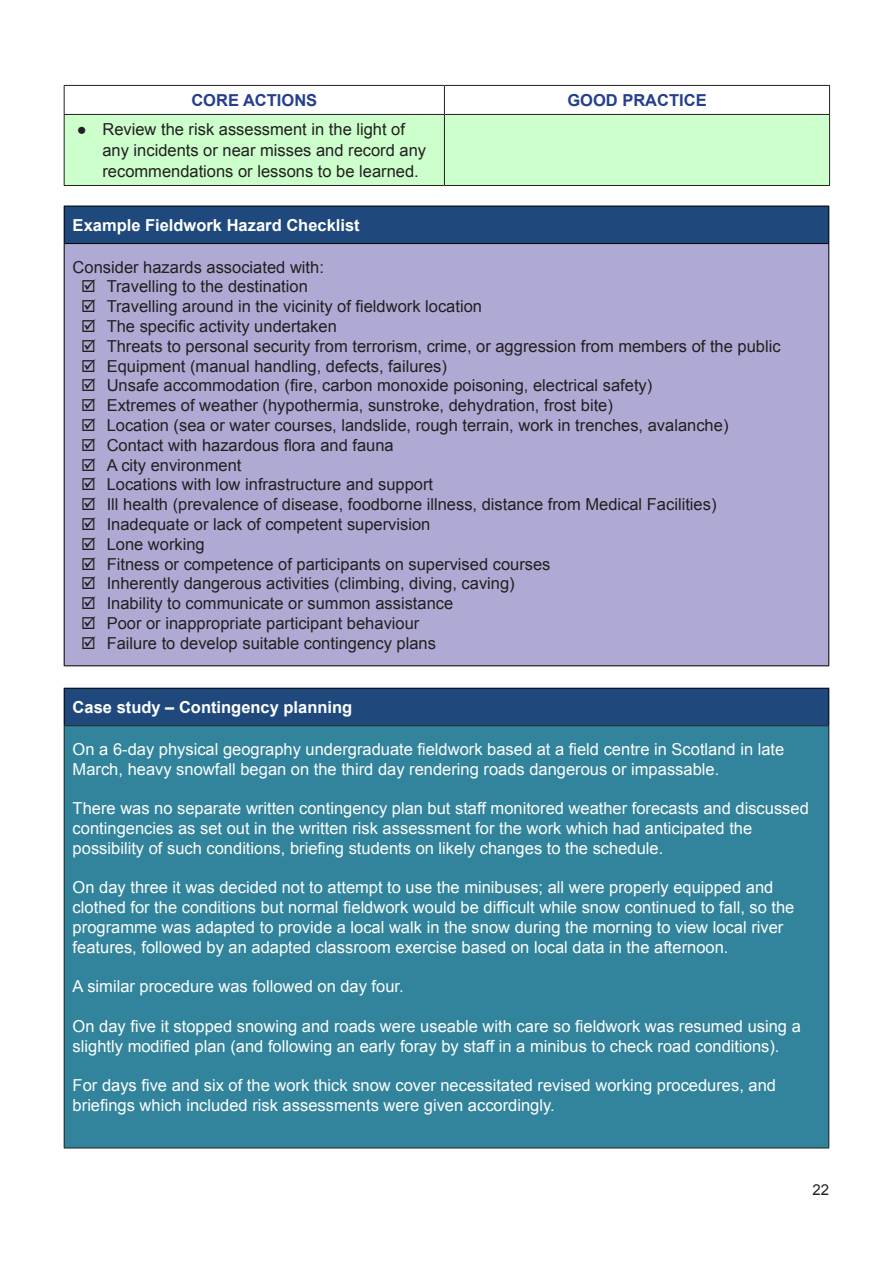
<style>
.page{position:relative;width:893px;height:1263px;background:#fff}
.page>*{position:absolute;margin:0;border:0;box-sizing:border-box;transform-origin:0 0}
.t1{font:16.5px/19.8px "Arial";color:#fff}
.Multi_list1_Tickbox{font:16.5px "Arial";color:#231f20}
.Table_Normal_Bullet{font:16.5px/21px "Arial";color:#231f20}
.t2{font:700 16.5px "Arial";color:#fff}
.Table_Heading1{font:700 16.5px "Arial";color:#253f8e}
.t3{font:15px "Arial";color:#231f20}
</style>
<div class="page">
<div style="left:65px;top:115px;width:764px;height:70px;background:#cfc"></div>
<hr style="left:444px;top:115px;width:1px;height:70px;background:#231f20">
<svg style="left:444px;top:86px;width:1px;height:28px"></svg>
<hr style="left:64px;top:115px;width:1px;height:70px;background:#231f20">
<hr style="left:829px;top:115px;width:1px;height:70px;background:#231f20">
<hr style="left:64px;top:185px;width:380px;height:1px;background:#231f20">
<hr style="left:444px;top:185px;width:386px;height:1px;background:#231f20">
<hr style="left:64px;top:85px;width:380px;height:1px;background:#231f20">
<svg style="left:64px;top:86px;width:1px;height:28px"></svg>
<hr style="left:444px;top:85px;width:386px;height:1px;background:#231f20">
<svg style="left:829px;top:86px;width:1px;height:28px"></svg>
<hr style="left:64px;top:114px;width:380px;height:1px;background:#231f20">
<hr style="left:444px;top:114px;width:386px;height:1px;background:#231f20">
<div style="left:64px;top:206px;width:765px;height:38px;background:#1f497d"></div>
<div style="left:64px;top:244px;width:765px;height:422px;background:#afaad3"></div>
<hr style="left:64px;top:206px;width:765px;height:1px;background:#000">
<hr style="left:64px;top:206px;width:1px;height:37px;background:#000">
<hr style="left:828px;top:206px;width:1px;height:37px;background:#000">
<hr style="left:64px;top:243px;width:765px;height:1px;background:#000">
<hr style="left:64px;top:244px;width:1px;height:421px;background:#000">
<hr style="left:828px;top:244px;width:1px;height:421px;background:#000">
<hr style="left:64px;top:665px;width:765px;height:1px;background:#000">
<div style="left:64px;top:688px;width:765px;height:38px;background:#1f497d"></div>
<div style="left:64px;top:726px;width:765px;height:422px;background:#31849b"></div>
<hr style="left:64px;top:688px;width:765px;height:1px;background:#000">
<hr style="left:64px;top:688px;width:1px;height:37px;background:#000">
<hr style="left:828px;top:688px;width:1px;height:37px;background:#000">
<hr style="left:64px;top:725px;width:765px;height:1px;background:#231f20">
<hr style="left:64px;top:726px;width:1px;height:421px;background:#231f20">
<hr style="left:828px;top:726px;width:1px;height:421px;background:#231f20">
<hr style="left:64px;top:1147px;width:765px;height:1px;background:#231f20">
<p class="Table_Heading1" style="left:191px;top:89px;width:127px">CORE ACTIONS</p>
<p class="Table_Heading1" style="left:567px;top:89px;width:141px">GOOD PRACTICE</p>
<p class="Table_Normal_Bullet" style="left:102px;top:119px;width:325px;text-indent:-26px">● Review the risk assessment in the light of any incidents or near misses and record any recommendations or lessons to be learned.</p>
<p class="t2" style="left:73px;top:214px;width:289px">Example Fieldwork Hazard Checklist</p>
<p class="Table_Normal_Bullet" style="left:73px;top:256px;width:253px">Consider hazards associated with:</p>
<p class="Multi_list1_Tickbox" style="left:107px;top:276px;width:203px">Travelling to the destination</p>
<p class="Multi_list1_Tickbox" style="left:107px;top:296px;width:377px">Travelling around in the vicinity of fieldwork location</p>
<p class="Multi_list1_Tickbox" style="left:107px;top:315px;width:232px">The specific activity undertaken</p>
<p class="Multi_list1_Tickbox" style="left:107px;top:335px;width:675px">Threats to personal security from terrorism, crime, or aggression from members of the public</p>
<p class="Multi_list1_Tickbox" style="left:107px;top:355px;width:342px">Equipment (manual handling, defects, failures)</p>
<p class="Multi_list1_Tickbox" style="left:107px;top:375px;width:547px">Unsafe accommodation (fire, carbon monoxide poisoning, electrical safety)</p>
<p class="Multi_list1_Tickbox" style="left:107px;top:395px;width:508px">Extremes of weather (hypothermia, sunstroke, dehydration, frost bite)</p>
<p class="Multi_list1_Tickbox" style="left:107px;top:414px;width:623px">Location (sea or water courses, landslide, rough terrain, work in trenches, avalanche)</p>
<p class="Multi_list1_Tickbox" style="left:107px;top:434px;width:289px">Contact with hazardous flora and fauna</p>
<p class="Multi_list1_Tickbox" style="left:107px;top:454px;width:136px">A city environment</p>
<p class="Multi_list1_Tickbox" style="left:107px;top:474px;width:328px">Locations with low infrastructure and support</p>
<p class="Multi_list1_Tickbox" style="left:107px;top:494px;width:611px">Ill health (prevalence of disease, foodborne illness, distance from Medical Facilities)</p>
<p class="Multi_list1_Tickbox" style="left:107px;top:513px;width:325px">Inadequate or lack of competent supervision</p>
<p class="Multi_list1_Tickbox" style="left:107px;top:533px;width:100px">Lone working</p>
<p class="Multi_list1_Tickbox" style="left:107px;top:553px;width:445px">Fitness or competence of participants on supervised courses</p>
<p class="Multi_list1_Tickbox" style="left:107px;top:573px;width:410px">Inherently dangerous activities (climbing, diving, caving)</p>
<p class="Multi_list1_Tickbox" style="left:107px;top:593px;width:348px">Inability to communicate or summon assistance</p>
<p class="Multi_list1_Tickbox" style="left:107px;top:612px;width:314px">Poor or inappropriate participant behaviour</p>
<p class="Multi_list1_Tickbox" style="left:107px;top:632px;width:331px">Failure to develop suitable contingency plans</p>
<p class="t2" style="left:73px;top:696px;width:281px">Case study – Contingency planning</p>
<p class="t1" style="left:73px;top:739px;width:713px">On a 6-day physical geography undergraduate fieldwork based at a field centre in Scotland in late<br>March, heavy snowfall began on the third day rendering roads dangerous or impassable.</p>
<p class="t1" style="left:73px;top:799px;width:738px">There was no separate written contingency plan but staff monitored weather forecasts and discussed contingencies as set out in the written risk assessment for the work which had anticipated the possibility of such conditions, briefing students on likely changes to the schedule.</p>
<p class="t1" style="left:73px;top:878px;width:723px">On day three it was decided not to attempt to use the minibuses; all were properly equipped and clothed for the conditions but normal fieldwork would be difficult while snow continued to fall, so the programme was adapted to provide a local walk in the snow during the morning to view local river features, followed by an adapted classroom exercise based on local data in the afternoon.</p>
<p class="t1" style="left:73px;top:977px;width:333px">A similar procedure was followed on day four.</p>
<p class="t1" style="left:73px;top:1016px;width:730px">On day five it stopped snowing and roads were useable with care so fieldwork was resumed using a slightly modified plan (and following an early foray by staff in a minibus to check road conditions).</p>
<p class="t1" style="left:73px;top:1076px;width:705px">For days five and six of the work thick snow cover necessitated revised working procedures, and briefings which included risk assessments were given accordingly.</p>
<p class="t3" style="left:812px;top:1180px;width:18px">22</p>
</div>
